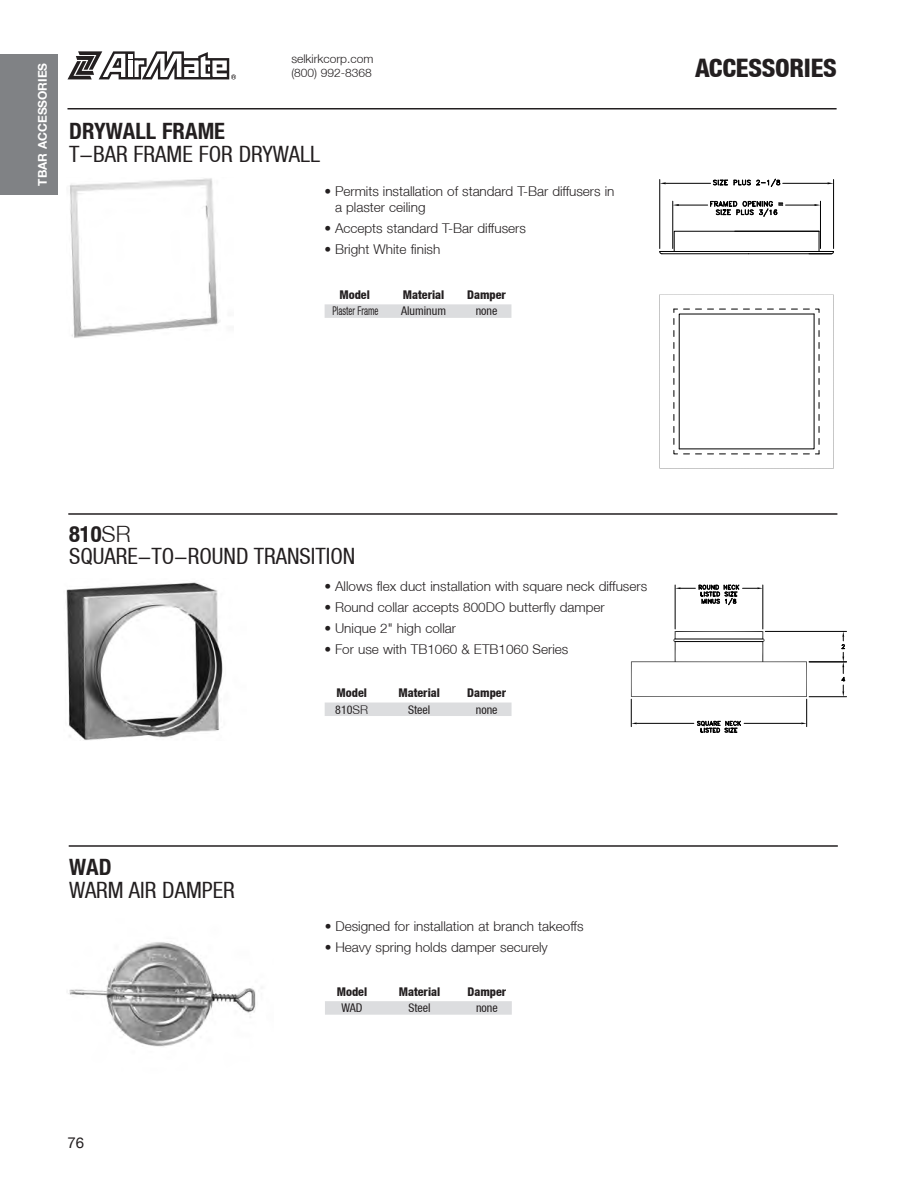
<style>
.page{position:relative;width:918px;height:1188px;background:#fff}
.page>*{position:absolute;margin:0;border:0;box-sizing:border-box;transform-origin:0 0}
.t1{font:800 condensed 25.5px "Helvetica Neue LT";letter-spacing:-.01em;color:#231f20}
.t2{font:condensed 22.5px/22.5px "Helvetica Neue LT";color:#231f20}
.t3{font:700 condensed 22.5px "Helvetica Neue LT";color:#231f20}
.t4{font:15px "Helvetica Neue LT";color:#231f20}
.t5{font:300 13.5px/16.5px "Helvetica Neue LT";color:#231f20}
.t6{font:800 condensed 12px "Helvetica Neue LT";color:#231f20}
.t7{font:condensed 12px "Helvetica Neue LT";color:#231f20}
.t8{font:300 12px/13.8px "Helvetica Neue LT";color:#231f20}
.t9{font:700 12px "Helvetica Neue LT";color:#fff}
.t10{font:condensed 12px "Helvetica Neue LT";color:#231f20;scale:.75 1}
.s1{font-weight:700}
.s2{font-weight:300;font-stretch:normal}
</style>
<div class="page">
<svg style="left:68px;top:51px;width:168px;height:28px"></svg>
<hr style="left:67px;top:108px;width:770px;height:2px;background:#231f20">
<div style="left:0;top:54px;width:57px;height:140px;background:#808285"></div>
<hr style="left:68px;top:513px;width:769px;height:2px;background:#231f20">
<hr style="left:69px;top:845px;width:769px;height:2px;background:#231f20">
<img style="left:70px;top:178px;width:150px;height:160px">
<div style="left:325px;top:304px;width:186px;height:14px;background:#dcdddf"></div>
<img style="left:66px;top:582px;width:157px;height:158px">
<div style="left:325px;top:703px;width:187px;height:13px;background:#dcdddf"></div>
<img style="left:68px;top:942px;width:188px;height:105px">
<div style="left:325px;top:1001px;width:187px;height:14px;background:#dcdddf"></div>
<hr style="left:809px;top:696px;width:38px;height:1px;background:#000">
<hr style="left:765px;top:631px;width:82px;height:1px;background:#000">
<hr style="left:809px;top:662px;width:38px;height:1px;background:#000">
<svg style="left:841px;top:631px;width:4px;height:66px"></svg>
<hr style="left:675px;top:585px;width:1px;height:44px;background:#000">
<hr style="left:763px;top:585px;width:1px;height:44px;background:#000">
<svg style="left:675px;top:585px;width:88px;height:20px"></svg>
<svg style="left:631px;top:631px;width:176px;height:102px"></svg>
<hr style="left:660px;top:294px;width:173px;height:1px;background:#000">
<hr style="left:660px;top:294px;width:1px;height:175px;background:#000">
<hr style="left:660px;top:468px;width:174px;height:1px;background:#000">
<hr style="left:833px;top:295px;width:1px;height:174px;background:#000">
<hr style="left:662px;top:254px;width:86px;height:1px;background:#000">
<hr style="left:660px;top:251px;width:173px;height:1px;background:#000">
<hr style="left:659px;top:180px;width:1px;height:69px;background:#000">
<hr style="left:666px;top:183px;width:45px;height:1px;background:#000">
<hr style="left:672px;top:201px;width:1px;height:48px;background:#000">
<svg style="left:673px;top:179px;width:162px;height:76px"></svg>
<svg style="left:673px;top:309px;width:147px;height:146px"></svg>
<p class="t9" style="left:35px;top:186px;width:124px;rotate:-90deg">TBAR ACCESSORIES</p>
<p class="t8" style="left:291px;top:52px;width:84px">selkirkcorp.com (800) 992-8368</p>
<h2 class="t3" style="left:69px;top:118px;width:157px">DRYWALL FRAME</h2>
<h2 class="t2" style="left:69px;top:143px;width:252px">T-BAR FRAME FOR DRYWALL</h2>
<p class="t5" style="left:335px;top:183px;width:281px;text-indent:-11px">• Permits installation of standard T-Bar diffusers in a plaster ceiling</p>
<p class="t5" style="left:325px;top:220px;width:203px">• Accepts standard T-Bar diffusers</p>
<p class="t5" style="left:325px;top:241px;width:117px">• Bright White finish</p>
<p class="t6" style="left:339px;top:287px;width:32px">Model</p>
<p class="t6" style="left:403px;top:287px;width:43px">Material</p>
<p class="t6" style="left:467px;top:287px;width:40px">Damper</p>
<p class="t10" style="left:332px;top:304px;width:63px">Plaster Frame</p>
<p class="t7" style="left:401px;top:304px;width:46px">Aluminum</p>
<p class="t7" style="left:476px;top:304px;width:23px">none</p>
<h1 class="t1" style="left:695px;top:53px;width:143px">ACCESSORIES</h1>
<h2 class="t2" style="left:69px;top:522px;width:288px"><span class="s1">810</span><span class="s2">SR<br></span>SQUARE-TO-ROUND TRANSITION</h2>
<p class="t5" style="left:325px;top:577px;width:324px">• Allows flex duct installation with square neck diffusers</p>
<p class="t5" style="left:325px;top:598px;width:282px">• Round collar accepts 800DO butterfly damper</p>
<p class="t5" style="left:325px;top:619px;width:133px">• Unique 2" high collar</p>
<p class="t5" style="left:325px;top:640px;width:245px">• For use with TB1060 &amp; ETB1060 Series</p>
<p class="t6" style="left:336px;top:685px;width:32px">Model</p>
<p class="t6" style="left:398px;top:685px;width:43px">Material</p>
<p class="t6" style="left:467px;top:685px;width:40px">Damper</p>
<p class="t7" style="left:335px;top:702px;width:34px">810<span class="s2">SR</span></p>
<p class="t7" style="left:408px;top:702px;width:24px">Steel</p>
<p class="t7" style="left:476px;top:702px;width:23px">none</p>
<h2 class="t3" style="left:69px;top:853px;width:44px">WAD</h2>
<h2 class="t2" style="left:69px;top:878px;width:167px">WARM AIR DAMPER</h2>
<p class="t4" style="left:68px;top:1133px;width:18px">76</p>
<p class="t5" style="left:325px;top:917px;width:260px">• Designed for installation at branch takeoffs</p>
<p class="t5" style="left:325px;top:938px;width:224px">• Heavy spring holds damper securely</p>
<p class="t6" style="left:337px;top:984px;width:32px">Model</p>
<p class="t6" style="left:399px;top:984px;width:43px">Material</p>
<p class="t6" style="left:468px;top:984px;width:40px">Damper</p>
<p class="t7" style="left:341px;top:1001px;width:23px">WAD</p>
<p class="t7" style="left:408px;top:1001px;width:24px">Steel</p>
<p class="t7" style="left:476px;top:1001px;width:23px">none</p>
</div>
